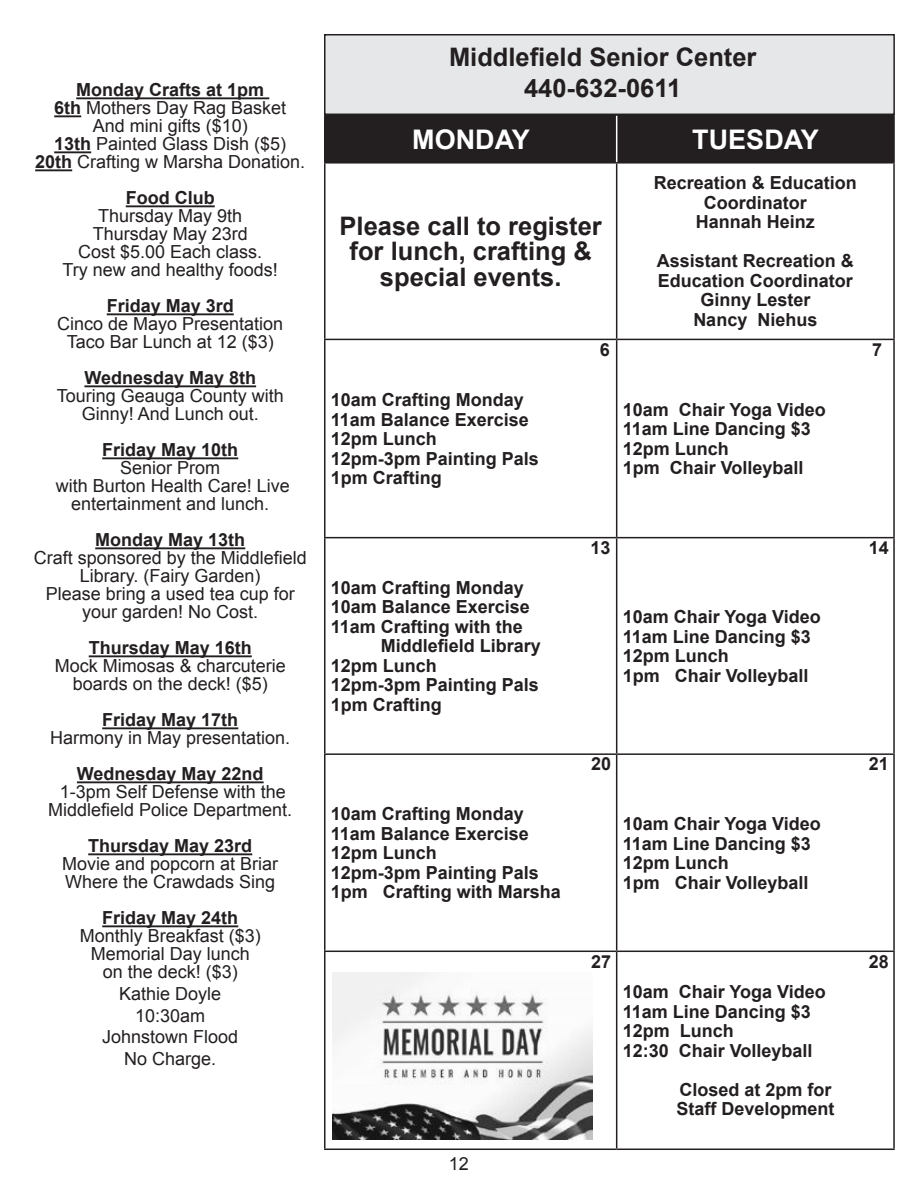
<style>
.page{position:relative;width:918px;height:1188px;background:#fff}
.page>*{position:absolute;margin:0;border:0;box-sizing:border-box;transform-origin:0 0}
.t1{font:700 27px "Arial";color:#fff}
.t2{font:700 25.5px/25.5px "Arial";color:#231f20;text-align:center}
.t3{font:700 18px/19.5px "Arial";color:#231f20}
.t4{font:18px/18px "Arial";color:#231f20;text-align:center}
.s1{font-weight:700}
</style>
<div class="page">
<hr style="left:76px;top:97px;width:193px;height:2px;background:#231f20">
<hr style="left:54px;top:115px;width:27px;height:2px;background:#231f20">
<hr style="left:54px;top:151px;width:37px;height:2px;background:#231f20">
<hr style="left:35px;top:169px;width:37px;height:2px;background:#231f20">
<hr style="left:126px;top:205px;width:89px;height:2px;background:#231f20">
<hr style="left:107px;top:313px;width:127px;height:2px;background:#231f20">
<hr style="left:84px;top:385px;width:172px;height:2px;background:#231f20">
<hr style="left:102px;top:457px;width:136px;height:2px;background:#231f20">
<hr style="left:95px;top:547px;width:150px;height:2px;background:#231f20">
<hr style="left:89px;top:655px;width:163px;height:2px;background:#231f20">
<hr style="left:102px;top:727px;width:136px;height:2px;background:#231f20">
<hr style="left:77px;top:781px;width:187px;height:2px;background:#231f20">
<hr style="left:88px;top:853px;width:164px;height:2px;background:#231f20">
<hr style="left:102px;top:925px;width:136px;height:2px;background:#231f20">
<div style="left:326px;top:116px;width:567px;height:46px;background:#231f20"></div>
<hr style="left:324px;top:164px;width:2px;height:175px;background:#231f20">
<hr style="left:616px;top:164px;width:1px;height:175px;background:#231f20">
<hr style="left:893px;top:164px;width:2px;height:175px;background:#231f20">
<hr style="left:324px;top:339px;width:293px;height:1px;background:#231f20">
<hr style="left:324px;top:340px;width:2px;height:197px;background:#231f20">
<hr style="left:617px;top:339px;width:278px;height:1px;background:#231f20">
<hr style="left:616px;top:340px;width:1px;height:197px;background:#231f20">
<hr style="left:893px;top:340px;width:2px;height:197px;background:#231f20">
<hr style="left:324px;top:537px;width:293px;height:1px;background:#231f20">
<hr style="left:324px;top:538px;width:2px;height:215px;background:#231f20">
<hr style="left:617px;top:537px;width:278px;height:1px;background:#231f20">
<hr style="left:616px;top:538px;width:1px;height:215px;background:#231f20">
<hr style="left:893px;top:538px;width:2px;height:215px;background:#231f20">
<hr style="left:324px;top:753px;width:293px;height:2px;background:#231f20">
<hr style="left:324px;top:755px;width:2px;height:196px;background:#231f20">
<hr style="left:617px;top:753px;width:278px;height:2px;background:#231f20">
<hr style="left:616px;top:755px;width:1px;height:196px;background:#231f20">
<hr style="left:893px;top:755px;width:2px;height:196px;background:#231f20">
<hr style="left:324px;top:951px;width:293px;height:1px;background:#231f20">
<hr style="left:324px;top:952px;width:2px;height:197px;background:#231f20">
<hr style="left:617px;top:951px;width:278px;height:1px;background:#231f20">
<hr style="left:616px;top:952px;width:1px;height:197px;background:#231f20">
<hr style="left:893px;top:952px;width:2px;height:197px;background:#231f20">
<hr style="left:324px;top:1149px;width:293px;height:1px;background:#231f20">
<hr style="left:617px;top:1149px;width:278px;height:1px;background:#231f20">
<hr style="left:324px;top:114px;width:293px;height:2px;background:#231f20">
<hr style="left:324px;top:116px;width:2px;height:46px;background:#231f20">
<hr style="left:617px;top:114px;width:278px;height:2px;background:#231f20">
<hr style="left:893px;top:116px;width:2px;height:46px;background:#231f20">
<hr style="left:324px;top:162px;width:293px;height:2px;background:#231f20">
<hr style="left:617px;top:162px;width:278px;height:2px;background:#231f20">
<hr style="left:616px;top:116px;width:1px;height:46px;background:#fff">
<div style="left:325px;top:35px;width:569px;height:79px;background:#e6e7e9"></div>
<div style="left:324px;top:34px;width:571px;height:81px;border:2px solid #231f20"></div>
<svg style="left:333px;top:976px;width:260px;height:164px"></svg>
<p class="t4" style="left:35px;top:81px;width:272px"><span class="s1">Monday Crafts at 1pm<br>6th</span> Mothers Day Rag Basket<br>And mini gifts ($10)<br><span class="s1">13th</span> Painted Glass Dish ($5)<br><span class="s1">20th</span> Crafting w Marsha Donation.</p>
<p class="t3" style="left:126px;top:190px;width:90px">Food Club</p>
<p class="t4" style="left:63px;top:207px;width:217px">Thursday May 9th<br>Thursday May 23rd<br>Cost $5.00 Each class.<br>Try new and healthy foods!</p>
<p class="t3" style="left:107px;top:298px;width:129px">Friday May 3rd</p>
<p class="t4" style="left:57px;top:315px;width:228px">Cinco de Mayo Presentation<br>Taco Bar Lunch at 12 ($3)</p>
<p class="t3" style="left:84px;top:370px;width:173px">Wednesday May 8th</p>
<p class="t4" style="left:57px;top:387px;width:229px">Touring Geauga County with<br>Ginny! And Lunch out.</p>
<p class="t3" style="left:102px;top:442px;width:138px">Friday May 10th</p>
<p class="t4" style="left:56px;top:459px;width:236px">Senior Prom<br>with Burton Health Care! Live entertainment and lunch.</p>
<p class="t3" style="left:95px;top:532px;width:152px">Monday May 13th</p>
<p class="t4" style="left:34px;top:549px;width:275px">Craft sponsored by the Middlefield<br>Library. (Fairy Garden)<br>Please bring a used tea cup for your garden! No Cost.</p>
<p class="t3" style="left:89px;top:640px;width:165px">Thursday May 16th</p>
<p class="t4" style="left:55px;top:657px;width:233px">Mock Mimosas &amp; charcuterie boards on the deck! ($5)</p>
<p class="t3" style="left:102px;top:712px;width:138px">Friday May 17th</p>
<p class="t4" style="left:50px;top:729px;width:242px">Harmony in May presentation.</p>
<p class="t3" style="left:77px;top:766px;width:188px">Wednesday May 22nd</p>
<p class="t4" style="left:48px;top:783px;width:246px">1-3pm Self Defense with the<br>Middlefield Police Department.</p>
<p class="t3" style="left:88px;top:838px;width:166px">Thursday May 23rd</p>
<p class="t4" style="left:62px;top:855px;width:218px;text-align:left">Movie and popcorn at Briar<br>Where the Crawdads Sing</p>
<p class="t3" style="left:102px;top:910px;width:138px">Friday May 24th</p>
<p class="t4" style="left:80px;top:927px;width:183px">Monthly Breakfast ($3)<br>Memorial Day lunch on the deck! ($3)</p>
<p class="t4" style="left:102px;top:983px;width:138px;line-height:21.6px">Kathie Doyle<br>10:30am<br>Johnstown Flood<br>No Charge.</p>
<h2 class="t2" style="left:449px;top:43px;width:309px;line-height:30.6px">Middlefield Senior Center<br>440-632-0611</h2>
<h1 class="t1" style="left:412px;top:128px;width:119px">MONDAY</h1>
<h1 class="t1" style="left:692px;top:128px;width:128px">TUESDAY</h1>
<h2 class="t2" style="left:340px;top:215px;width:264px">Please call to register for lunch, crafting &amp; special events.</h2>
<p class="t3" style="left:600px;top:341px;width:12px">6</p>
<p class="t3" style="left:654px;top:175px;width:205px;text-align:center">Recreation &amp; Education<br>Coordinator<br>Hannah Heinz</p>
<p class="t3" style="left:657px;top:253px;width:199px;text-align:center">Assistant Recreation &amp;<br>Education Coordinator<br>Ginny Lester<br>Nancy Niehus</p>
<p class="t3" style="left:331px;top:391px;width:210px">10am Crafting Monday<br>11am Balance Exercise<br>12pm Lunch<br>12pm-3pm Painting Pals<br>1pm Crafting</p>
<p class="t3" style="left:623px;top:401px;width:205px">10am Chair Yoga Video<br>11am Line Dancing $3<br>12pm Lunch<br>1pm Chair Volleyball</p>
<p class="t3" style="left:872px;top:341px;width:12px">7</p>
<p class="t3" style="left:331px;top:579px;width:195px">10am Crafting Monday</p>
<p class="t3" style="left:331px;top:599px;width:201px">10am Balance Exercise</p>
<p class="t3" style="left:331px;top:618px;width:194px">11am Crafting with the</p>
<p class="t3" style="left:381px;top:637px;width:162px">Middlefield Library</p>
<p class="t3" style="left:331px;top:657px;width:108px">12pm Lunch</p>
<p class="t3" style="left:331px;top:677px;width:210px">12pm-3pm Painting Pals</p>
<p class="t3" style="left:331px;top:696px;width:113px">1pm Crafting</p>
<p class="t3" style="left:591px;top:540px;width:22px">13</p>
<p class="t3" style="left:623px;top:608px;width:200px">10am Chair Yoga Video<br>11am Line Dancing $3<br>12pm Lunch<br>1pm Chair Volleyball</p>
<p class="t3" style="left:591px;top:756px;width:22px">20</p>
<p class="t3" style="left:331px;top:805px;width:232px">10am Crafting Monday<br>11am Balance Exercise<br>12pm Lunch<br>12pm-3pm Painting Pals<br>1pm Crafting with Marsha</p>
<p class="t3" style="left:623px;top:815px;width:200px">10am Chair Yoga Video<br>11am Line Dancing $3<br>12pm Lunch<br>1pm Chair Volleyball</p>
<p class="t4" style="left:449px;top:1155px;width:22px">12</p>
<p class="t3" style="left:591px;top:953px;width:22px">27</p>
<p class="t3" style="left:623px;top:984px;width:205px">10am Chair Yoga Video<br>11am Line Dancing $3<br>12pm Lunch<br>12:30 Chair Volleyball</p>
<p class="t3" style="left:676px;top:1081px;width:160px">Closed at 2pm for<br>Staff Development</p>
<p class="t3" style="left:869px;top:540px;width:22px">14</p>
<p class="t3" style="left:869px;top:756px;width:22px">21</p>
<p class="t3" style="left:869px;top:953px;width:22px">28</p>
</div>
